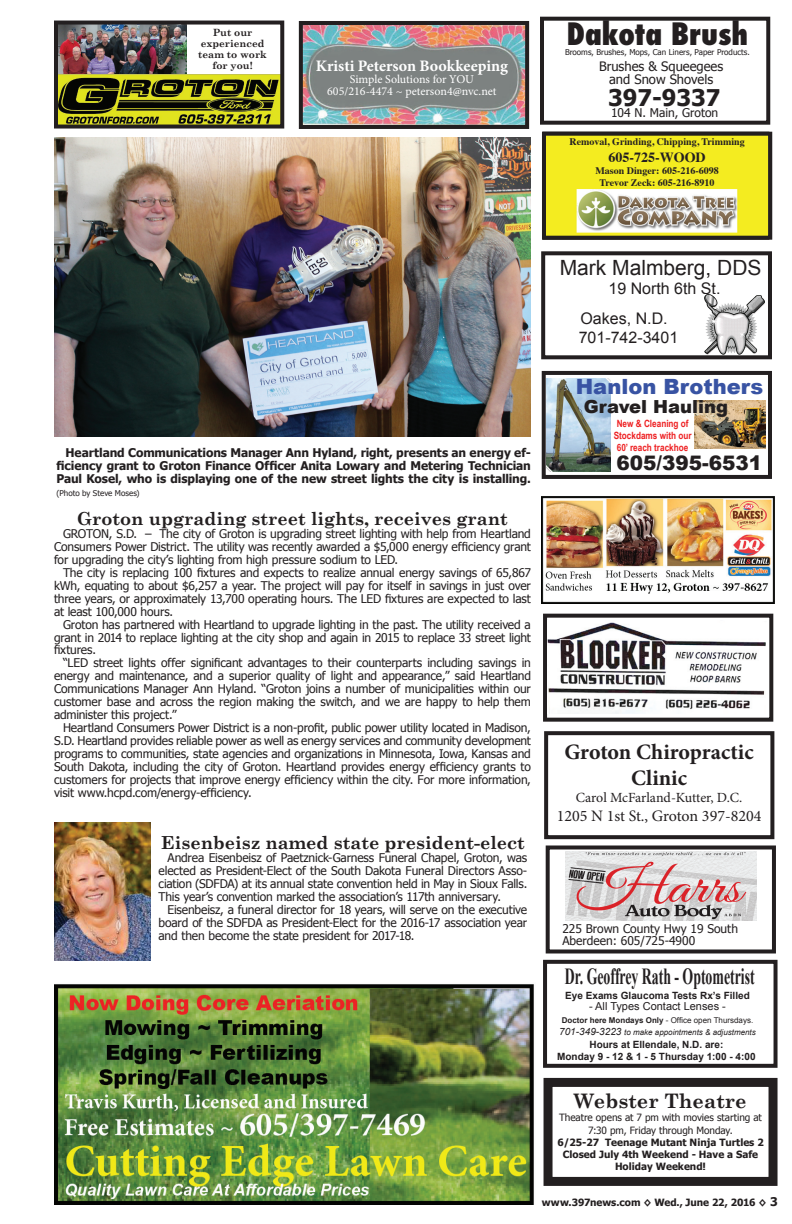
<style>
.page{position:relative;width:792px;height:1224px;background:#fff}
.page>*{position:absolute;margin:0;border:0;box-sizing:border-box;transform-origin:0 0}
.t1{font:800 condensed 30px "Futura";color:#231f20}
.t2{font:700 23px "Times New Roman";color:#231f20;scale:.6 1}
.t3{font:700 23px "Tahoma";color:#231f20}
.t4{font:700 22px/26.4px "Minion Pro";color:#231f20;text-align:center}
.t5{font:21px "Arial";color:#231f20}
.t6{font:900 21px "Arial";color:#3853a3}
.t7{font:700 20px "Century Schoolbook";color:#231f20}
.t8{font:900 20px "Arial";color:#231f20}
.t9{font:700 18px "Century Schoolbook";color:#231f20}
.t10{font:900 18px "Arial";color:#231f20}
.t11{font:16px/29.9px "Arial";color:#231f20}
.t12{font:16px "Minion Pro";color:#231f20}
.t13{font:700 16px "Minion Pro";color:#fff}
.t14{font:14px "Minion Pro";letter-spacing:-.01em;color:#231f20}
.t15{font:700 14px "Times";color:#231f20}
.t16{font:13px/13px "Tahoma";color:#231f20;text-align:center}
.t17{font:12px/13px "Tahoma";letter-spacing:-.01em;color:#231f20;text-align:justify}
.t18{font:700 12px/13px "Tahoma";letter-spacing:-.01em;color:#231f20;text-align:justify}
.t19{font:12px/12px "Minion Pro";color:#fff;text-align:center}
.t20{font:11px "Arial";color:#231f20}
.t21{font:700 10px/12px "Tahoma";color:#231f20;text-align:center}
.t22{font:700 10px/12px "Arial";color:#231f20;text-align:center}
.t23{font:700 10px/12px "Times";color:#231f20;text-align:center}
.t24{font:10px/13px "Tahoma";letter-spacing:-.005em;color:#231f20;text-align:center}
.t25{font:700 10px/12px "Arial Narrow";color:#ee2123;text-align:center}
.t26{font:700 10px/11px "Century Schoolbook";color:#231f20;text-align:center}
.t27{font:italic 8px/12.5px "Arial";color:#231f20;text-align:center}
.t28{font:8px "Tahoma";color:#231f20}
.s1{font-weight:700;font-style:normal}
.s2{font-style:normal}
.s3{font-size:10px}
.s4{font-size:12px}
</style>
<div class="page">
<div style="left:543px;top:960px;width:235px;height:108px;border:4px solid #231f20"></div>
<div style="left:540px;top:17px;width:230px;height:108px;border:4px solid #231f20"></div>
<div style="left:544px;top:731px;width:230px;height:108px;border:4px solid #231f20"></div>
<div style="left:542px;top:371px;width:230px;height:108px;border:4px solid #231f20"></div>
<img style="left:546px;top:379px;width:65px;height:92px">
<img style="left:694px;top:401px;width:72px;height:47px">
<div style="left:541px;top:251px;width:231px;height:108px;border:4px solid #231f20"></div>
<img style="left:705px;top:294px;width:59px;height:61px">
<div style="left:543px;top:132px;width:226px;height:108px;background:#f4ec20"></div>
<img style="left:576px;top:189px;width:162px;height:44px">
<div style="left:542px;top:132px;width:230px;height:108px;border:4px solid #231f20"></div>
<div style="left:543px;top:614px;width:230px;height:108px;border:4px solid #231f20"></div>
<img style="left:548px;top:622px;width:218px;height:91px">
<img style="left:541px;top:496px;width:234px;height:107px">
<div style="left:544px;top:1078px;width:234px;height:108px;border:9px solid #231f20"></div>
<img style="left:565px;top:852px;width:191px;height:68px">
<div style="left:546px;top:845px;width:230px;height:108px;border:4px solid #231f20"></div>
<img style="left:304px;top:26px;width:220px;height:98px">
<div style="left:299px;top:21px;width:230px;height:108px;border:4px solid #231f20"></div>
<img style="left:59px;top:26px;width:127px;height:49px">
<img style="left:59px;top:75px;width:220px;height:49px">
<div style="left:54px;top:21px;width:230px;height:108px;border:4px solid #231f20"></div>
<img style="left:54px;top:984px;width:480px;height:221px">
<img style="left:54px;top:138px;width:477px;height:298px">
<img style="left:54px;top:822px;width:96px;height:138px">
<p class="t26" style="left:198px;top:27px;width:70px">Put our experienced team to work for you!</p>
<h3 class="t13" style="left:316px;top:54px;width:194px">Kristi Peterson Bookkeeping</h3>
<p class="t19" style="left:327px;top:73px;width:171px">Simple Solutions for YOU<br>605/216-4474 ~ peterson4@nvc.net</p>
<h1 class="t1" style="left:567px;top:14px;width:183px">Dakota Brush</h1>
<p class="t28" style="left:565px;top:47px;width:186px">Brooms, Brushes, Mops, Can Liners, Paper Products.</p>
<p class="t16" style="left:599px;top:60px;width:126px">Brushes &amp; Squeegees and Snow Shovels</p>
<h2 class="t3" style="left:608px;top:82px;width:114px">397-9337</h2>
<p class="t17" style="left:611px;top:106px;width:109px">104 N. Main, Groton</p>
<p class="t23" style="left:569px;top:135px;width:177px">Removal, Grinding, Chipping, Trimming</p>
<p class="t15" style="left:608px;top:144px;width:99px">605-725-WOOD</p>
<p class="t23" style="left:595px;top:163px;width:125px">Mason Dinger: 605-216-6098<br>Trevor Zeck: 605-216-8910</p>
<h3 class="t5" style="left:560px;top:254px;width:203px">Mark Malmberg, DDS</h3>
<h3 class="t11" style="left:581px;top:273px;width:141px;text-indent:28px">19 North 6th St.<br>Oakes, N.D.</h3>
<h3 class="t11" style="left:579px;top:323px;width:101px">701-742-3401</h3>
<p class="t18" style="left:57px;top:446px;width:476px;text-indent:9px">Heartland Communications Manager Ann Hyland, right, presents an energy ef&shy;ficiency grant to Groton Finance Officer Anita Lowary and Metering Technician Paul Kosel, who is displaying one of the new street lights the city is installing.</p>
<p class="t28" style="left:57px;top:488px;width:84px">(Photo by Steve Moses)</p>
<h3 class="t9" style="left:77px;top:507px;width:432px">Groton upgrading street lights, receives grant</h3>
<p class="t17" style="left:54px;top:526px;width:478px;text-indent:9px">GROTON, S.D. – The city of Groton is upgrading street lighting with help from Heartland Consumers Power District. The utility was recently awarded a $5,000 energy efficiency grant for upgrading the city’s lighting from high pressure sodium to LED.</p>
<p class="t17" style="left:54px;top:565px;width:479px;text-indent:9px">The city is replacing 100 fixtures and expects to realize annual energy savings of 65,867 kWh, equating to about $6,257 a year. The project will pay for itself in savings in just over three years, or approximately 13,700 operating hours. The LED fixtures are expected to last at least 100,000 hours.</p>
<p class="t17" style="left:54px;top:617px;width:478px;text-indent:9px">Groton has partnered with Heartland to upgrade lighting in the past. The utility received a grant in 2014 to replace lighting at the city shop and again in 2015 to replace 33 street light fixtures.</p>
<p class="t17" style="left:54px;top:656px;width:479px;text-indent:9px">“LED street lights offer significant advantages to their counterparts including savings in energy and maintenance, and a superior quality of light and appearance,” said Heartland Communications Manager Ann Hyland. “Groton joins a number of municipalities within our customer base and across the region making the switch, and we are happy to help them administer this project.”</p>
<p class="t17" style="left:54px;top:721px;width:478px;text-indent:9px">Heartland Consumers Power District is a non-profit, public power utility located in Madison, S.D. Heartland provides reliable power as well as energy services and community development programs to communities, state agencies and organizations in Minnesota, Iowa, Kansas and South Dakota, including the city of Groton. Heartland provides energy efficiency grants to customers for projects that improve energy efficiency within the city. For more information, visit www.hcpd.com/energy-efficiency.</p>
<h3 class="t9" style="left:161px;top:832px;width:365px">Eisenbeisz named state president-elect</h3>
<p class="t17" style="left:159px;top:850px;width:370px;text-indent:9px">Andrea Eisenbeisz of Paetznick-Garness Funeral Chapel, Groton, was elected as President-Elect of the South Dakota Funeral Directors Asso&shy;ciation (SDFDA) at its annual state convention held in May in Sioux Falls.<br>This year’s convention marked the association’s 117th anniversary.</p>
<p class="t17" style="left:159px;top:902px;width:370px;text-indent:9px">Eisenbeisz, a funeral director for 18 years, will serve on the executive board of the SDFDA as President-Elect for the 2016-17 association year and then become the state president for 2017-18.</p>
<h3 class="t6" style="left:576px;top:371px;width:189px">Hanlon Brothers</h3>
<h3 class="t10" style="left:584px;top:393px;width:146px">Gravel Hauling</h3>
<p class="t25" style="left:614px;top:417px;width:79px">New &amp; Cleaning of<br>Stockdams with our<br>60’ reach trackhoe</p>
<h3 class="t8" style="left:617px;top:448px;width:147px">605/395-6531</h3>
<h3 class="t4" style="left:564px;top:739px;width:191px">Groton Chiropractic<br>Clinic</h3>
<p class="t14" style="left:576px;top:788px;width:168px">Carol McFarland-Kutter, D.C.</p>
<h3 class="t12" style="left:557px;top:806px;width:206px">1205 N 1st St., Groton 397-8204</h3>
<p class="t17" style="left:562px;top:921px;width:177px;line-height:12.5px">225 Brown County Hwy 19 South<br>Aberdeen: 605/725-4900</p>
<h2 class="t2" style="left:565px;top:961px;width:318px">Dr. Geoffrey Rath - Optometrist</h2>
<p class="t22" style="left:565px;top:989px;width:186px">Eye Exams Glaucoma Tests Rx’s Filled</p>
<p class="t20" style="left:589px;top:999px;width:138px">- All Types Contact Lenses -</p>
<p class="t27" style="left:559px;top:1014px;width:198px"><span class="s1">Doctor here Mondays Only</span> <span class="s2">- Office open Thursdays.<br></span><span class="s3">701-349-3223</span> to make appointments &amp; adjustments</p>
<p class="t22" style="left:557px;top:1039px;width:200px">Hours at Ellendale, N.D. are:<br>Monday 9 - 12 &amp; 1 - 5 Thursday 1:00 - 4:00</p>
<h3 class="t7" style="left:574px;top:1089px;width:174px">Webster Theatre</h3>
<p class="t24" style="left:559px;top:1111px;width:204px">Theatre opens at 7 pm with movies starting at<br>7:30 pm, Friday through Monday.</p>
<p class="t21" style="left:557px;top:1136px;width:208px">6/25-27 Teenage Mutant Ninja Turtles 2<br>Closed July 4th Weekend - Have a Safe<br>Holiday Weekend!</p>
<p class="t21" style="left:542px;top:1196px;width:237px">www.397news.com ◊ Wed., June 22, 2016 ◊ <span class="s4">3</span></p>
</div>
